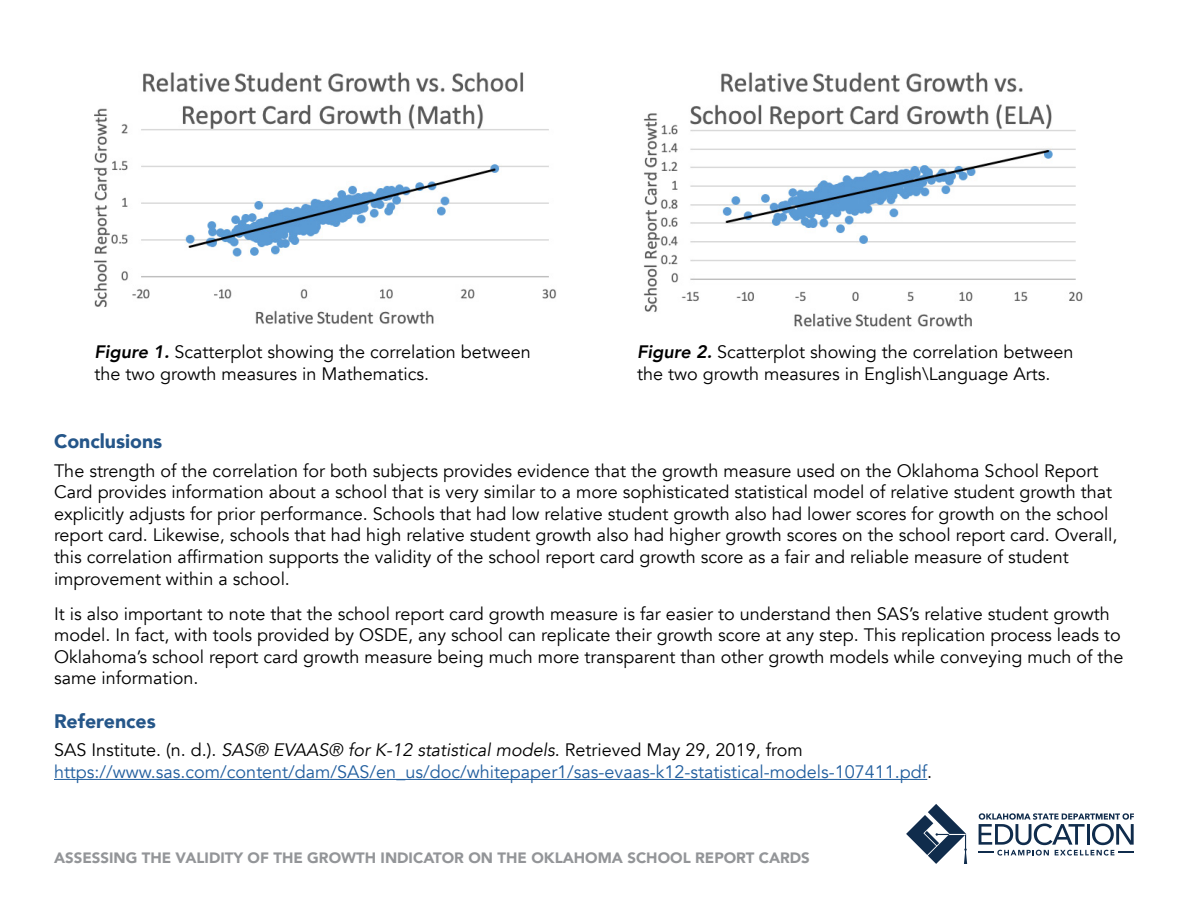
<style>
.page{position:relative;width:1188px;height:918px;background:#fff}
.page>*{position:absolute;margin:0;border:0;box-sizing:border-box;transform-origin:0 0}
.t1{font:900 19.5px "Avenir";color:#255689}
.Body{font:18px/21.6px "Avenir";color:#000}
.Body-2{font:18px/21.6px "Avenir";color:#215e9e}
.t2{font:900 15px "Avenir";color:#939598}
.s1{font-weight:800;font-style:italic}
.s2{color:#000}
.s3{font-style:italic;color:#000}
</style>
<div class="page">
<svg style="left:978px;top:813px;width:156px;height:43px"></svg>
<svg style="left:906px;top:804px;width:61px;height:60px"></svg>
<hr style="left:54px;top:779px;width:873px;height:1px;background:#215e9e">
<img style="left:94px;top:72px;width:463px;height:252px">
<img style="left:643px;top:72px;width:440px;height:255px">
<p class="Body" style="left:94px;top:342px;width:438px"><span class="s1">Figure 1.</span> Scatterplot showing the correlation between the two growth measures in Mathematics.</p>
<p class="Body" style="left:637px;top:342px;width:438px"><span class="s1">Figure 2.</span> Scatterplot showing the correlation between the two growth measures in English\Language Arts.</p>
<h4 class="t1" style="left:54px;top:425px;width:110px">Conclusions</h4>
<p class="Body" style="left:54px;top:460px;width:1065px">The strength of the correlation for both subjects provides evidence that the growth measure used on the Oklahoma School Report Card provides information about a school that is very similar to a more sophisticated statistical model of relative student growth that explicitly adjusts for prior performance. Schools that had low relative student growth also had lower scores for growth on the school report card. Likewise, schools that had high relative student growth also had higher growth scores on the school report card. Overall, this correlation affirmation supports the validity of the school report card growth score as a fair and reliable measure of student improvement within a school.</p>
<p class="Body" style="left:54px;top:603px;width:1071px">It is also important to note that the school report card growth measure is far easier to understand then SAS’s relative student growth model. In fact, with tools provided by OSDE, any school can replicate their growth score at any step. This replication process leads to Oklahoma’s school report card growth measure being much more transparent than other growth models while conveying much of the same information.</p>
<h4 class="t1" style="left:54px;top:705px;width:103px">References</h4>
<p class="Body-2" style="left:54px;top:740px;width:880px"><span class="s2">SAS Institute. (n. d.).</span> <span class="s3">SAS® EVAAS® for K-12 statistical models</span><span class="s2">. Retrieved May 29, 2019, from </span>https://www.sas.com/content/dam/SAS/en_us/doc/whitepaper1/sas-evaas-k12-statistical-models-107411.pdf<span class="s2">.</span></p>
<p class="t2" style="left:54px;top:845px;width:757px">ASSESSING THE VALIDITY OF THE GROWTH INDICATOR ON THE OKLAHOMA SCHOOL REPORT CARDS</p>
</div>
